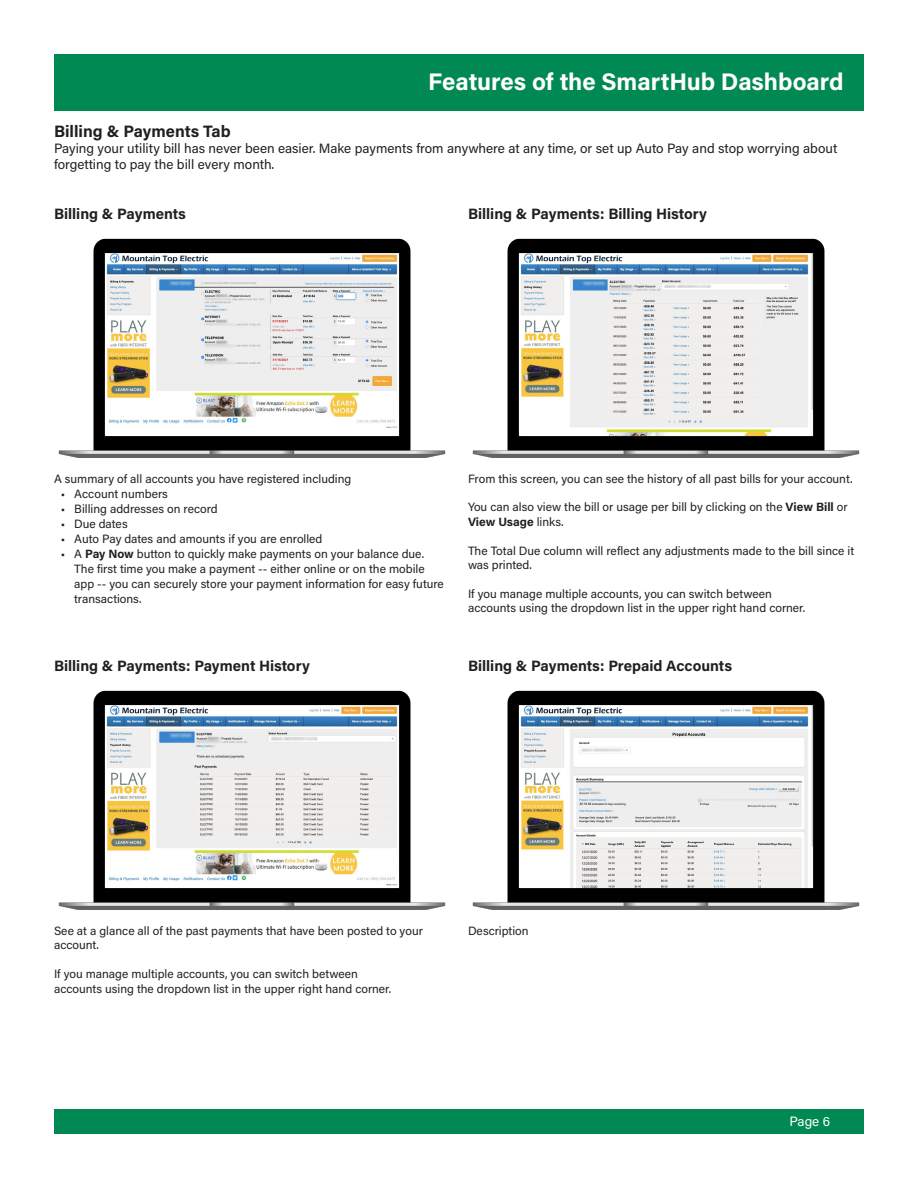
<style>
.page{position:relative;width:918px;height:1188px;background:#fff}
.page>*{position:absolute;margin:0;border:0;box-sizing:border-box;transform-origin:0 0}
.t1{font:700 24px "Acumin Pro";color:#fff}
.t2{font:700 16.5px "Acumin Pro";color:#231f20}
.t3{font:700 15px "Acumin Pro";color:#231f20}
.t4{font:13.5px/16.2px "Acumin Pro";color:#231f20}
.t5{font:13.5px "Acumin Pro";color:#fff}
.t6{font:12px/14.4px "Acumin Pro";color:#231f20}
.s1{font-weight:700}
</style>
<div class="page">
<img style="left:472px;top:690px;width:388px;height:220px">
<img style="left:58px;top:690px;width:388px;height:220px">
<img style="left:472px;top:238px;width:388px;height:220px">
<img style="left:58px;top:238px;width:388px;height:220px">
<div style="left:54px;top:1109px;width:810px;height:25px;background:#008953"></div>
<div style="left:54px;top:54px;width:810px;height:56px;background:#008953"></div>
<h1 class="t1" style="left:428px;top:65px;width:417px">Features of the SmartHub Dashboard</h1>
<p class="t2" style="left:54px;top:119px;width:178px">Billing &amp; Payments Tab</p>
<p class="t4" style="left:54px;top:139px;width:785px">Paying your utility bill has never been easier. Make payments from anywhere at any time, or set up Auto Pay and stop worrying about forgetting to pay the bill every month.</p>
<p class="t3" style="left:54px;top:203px;width:134px">Billing &amp; Payments</p>
<p class="t3" style="left:468px;top:203px;width:240px">Billing &amp; Payments: Billing History</p>
<p class="t6" style="left:54px;top:471px;width:299px">A summary of all accounts you have registered including</p>
<p class="t6" style="left:61px;top:486px;width:109px">• Account numbers</p>
<p class="t6" style="left:61px;top:501px;width:158px">• Billing addresses on record</p>
<p class="t6" style="left:61px;top:516px;width:68px">• Due dates</p>
<p class="t6" style="left:61px;top:531px;width:263px">• Auto Pay dates and amounts if you are enrolled</p>
<p class="t6" style="left:74px;top:545px;width:371px;line-height:15px;text-indent:-14px">• A <span class="s1">Pay Now</span> button to quickly make payments on your balance due.<br>The first time you make a payment -- either online or on the mobile app -- you can securely store your payment information for easy future transactions.</p>
<p class="t3" style="left:54px;top:656px;width:257px">Billing &amp; Payments: Payment History</p>
<p class="t6" style="left:468px;top:471px;width:386px">From this screen, you can see the history of all past bills for your account.</p>
<p class="t6" style="left:468px;top:499px;width:381px">You can also view the bill or usage per bill by clicking on the <span class="s1">View Bill</span> or<br><span class="s1">View Usage</span> links.</p>
<p class="t6" style="left:468px;top:543px;width:388px">The Total Due column will reflect any adjustments made to the bill since it was printed.</p>
<p class="t6" style="left:468px;top:586px;width:305px">If you manage multiple accounts, you can switch between</p>
<p class="t6" style="left:468px;top:600px;width:339px">accounts using the dropdown list in the upper right hand corner.</p>
<p class="t3" style="left:468px;top:656px;width:266px">Billing &amp; Payments: Prepaid Accounts</p>
<p class="t6" style="left:54px;top:923px;width:370px">See at a glance all of the past payments that have been posted to your account.</p>
<p class="t6" style="left:54px;top:966px;width:305px">If you manage multiple accounts, you can switch between</p>
<p class="t6" style="left:54px;top:981px;width:339px">accounts using the dropdown list in the upper right hand corner.</p>
<p class="t6" style="left:468px;top:923px;width:62px">Description</p>
<p class="t5" style="left:789px;top:1112px;width:42px">Page 6</p>
</div>
